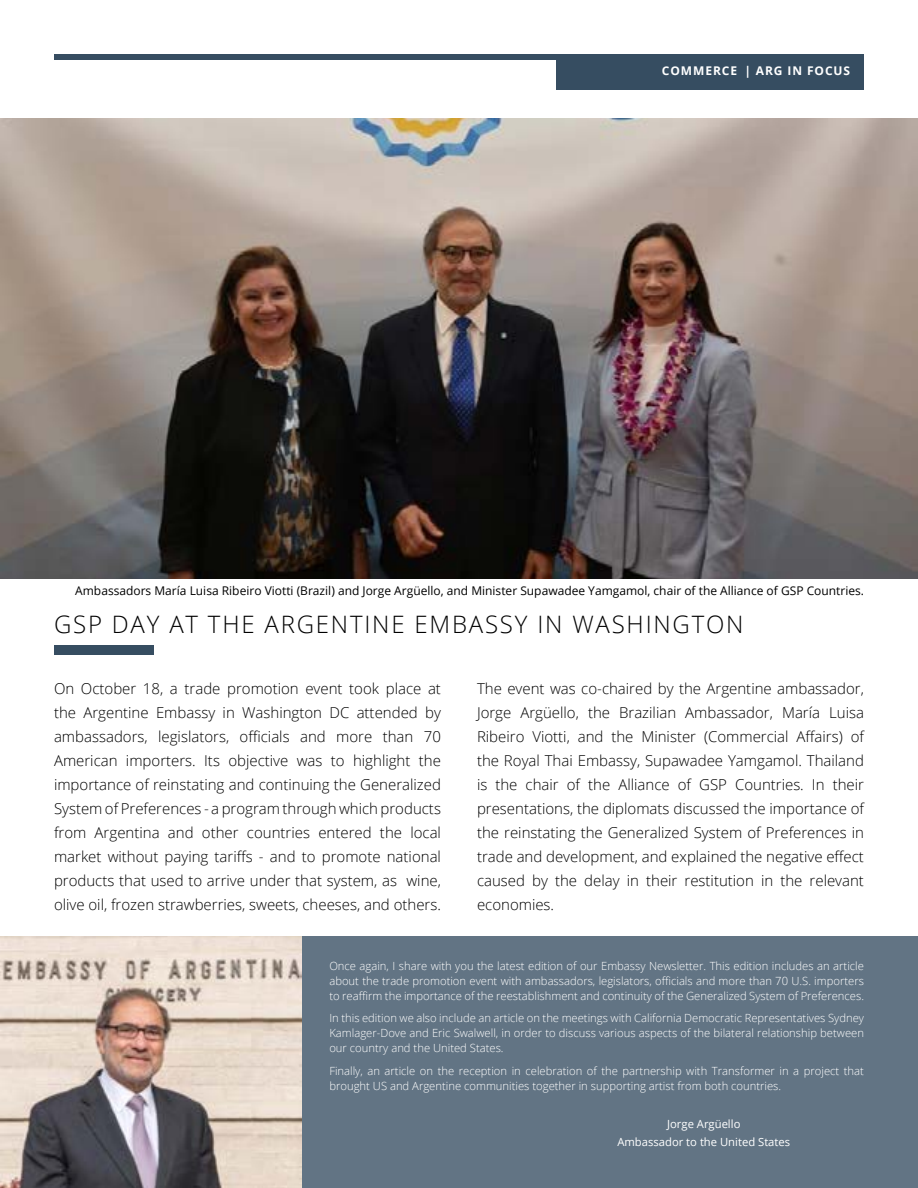
<style>
.page{position:relative;width:918px;height:1188px;background:#fff}
.page>*{position:absolute;margin:0;border:0;box-sizing:border-box;transform-origin:0 0}
.t1{font:300 24px "Open Sans";letter-spacing:.075em;color:#000}
.t2{font:300 15px/24px "Open Sans";color:#000;text-align:justify}
.t3{font:12px "Open Sans";color:#000}
.t4{font:700 12px "Open Sans";letter-spacing:.075em;color:#fff}
.t5{font:300 11.25px/15px "Open Sans";color:#fff;text-align:justify}
.t6{font:11.25px/18px "Open Sans";color:#fff;text-align:center}
</style>
<div class="page">
<div style="left:54px;top:54px;width:810px;height:5px;background:#364d61"></div>
<div style="left:556px;top:54px;width:308px;height:36px;background:#364d61"></div>
<img style="left:0;top:118px;width:918px;height:461px">
<div style="left:54px;top:645px;width:100px;height:10px;background:#364d61"></div>
<div style="left:54px;top:936px;width:864px;height:252px;background:#627484"></div>
<img style="left:0;top:936px;width:302px;height:252px">
<p class="t4" style="left:662px;top:62px;width:190px">COMMERCE | ARG IN FOCUS</p>
<p class="t3" style="left:75px;top:582px;width:790px">Ambassadors María Luisa Ribeiro Viotti (Brazil) and Jorge Argüello, and Minister Supawadee Yamgamol, chair of the Alliance of GSP Countries.</p>
<h1 class="t1" style="left:54px;top:608px;width:691px">GSP DAY AT THE ARGENTINE EMBASSY IN WASHINGTON</h1>
<p class="t2" style="left:54px;top:676px;width:389px">On October 18, a trade promotion event took place at the Argentine Embassy in Washington DC attended by ambassadors, legislators, officials and more than 70<br>American importers. Its objective was to highlight the importance of reinstating and continuing the Generalized System of Preferences - a program through which products from Argentina and other countries entered the local market without paying tariffs - and to promote national products that used to arrive under that system, as wine, olive oil, frozen strawberries, sweets, cheeses, and others.</p>
<p class="t2" style="left:477px;top:676px;width:389px">The event was co-chaired by the Argentine ambassador, Jorge Argüello, the Brazilian Ambassador, María Luisa Ribeiro Viotti, and the Minister (Commercial Affairs) of the Royal Thai Embassy, Supawadee Yamgamol. Thailand is the chair of the Alliance of GSP Countries. In their presentations, the diplomats discussed the importance of the reinstating the Generalized System of Preferences in trade and development, and explained the negative effect caused by the delay in their restitution in the relevant economies.</p>
<p class="t5" style="left:329px;top:958px;width:536px">Once again, I share with you the latest edition of our Embassy Newsletter. This edition includes an article about the trade promotion event with ambassadors, legislators, officials and more than 70 U.S. importers to reaffirm the importance of the reestablishment and continuity of the Generalized System of Preferences.</p>
<p class="t5" style="left:329px;top:1010px;width:536px">In this edition we also include an article on the meetings with California Democratic Representatives Sydney Kamlager-Dove and Eric Swalwell, in order to discuss various aspects of the bilateral relationship between our country and the United States.</p>
<p class="t5" style="left:329px;top:1063px;width:536px">Finally, an article on the reception in celebration of the partnership with Transformer in a project that brought US and Argentine communities together in supporting artist from both countries.</p>
<p class="t6" style="left:617px;top:1115px;width:174px">Jorge Argüello<br>Ambassador to the United States</p>
</div>
